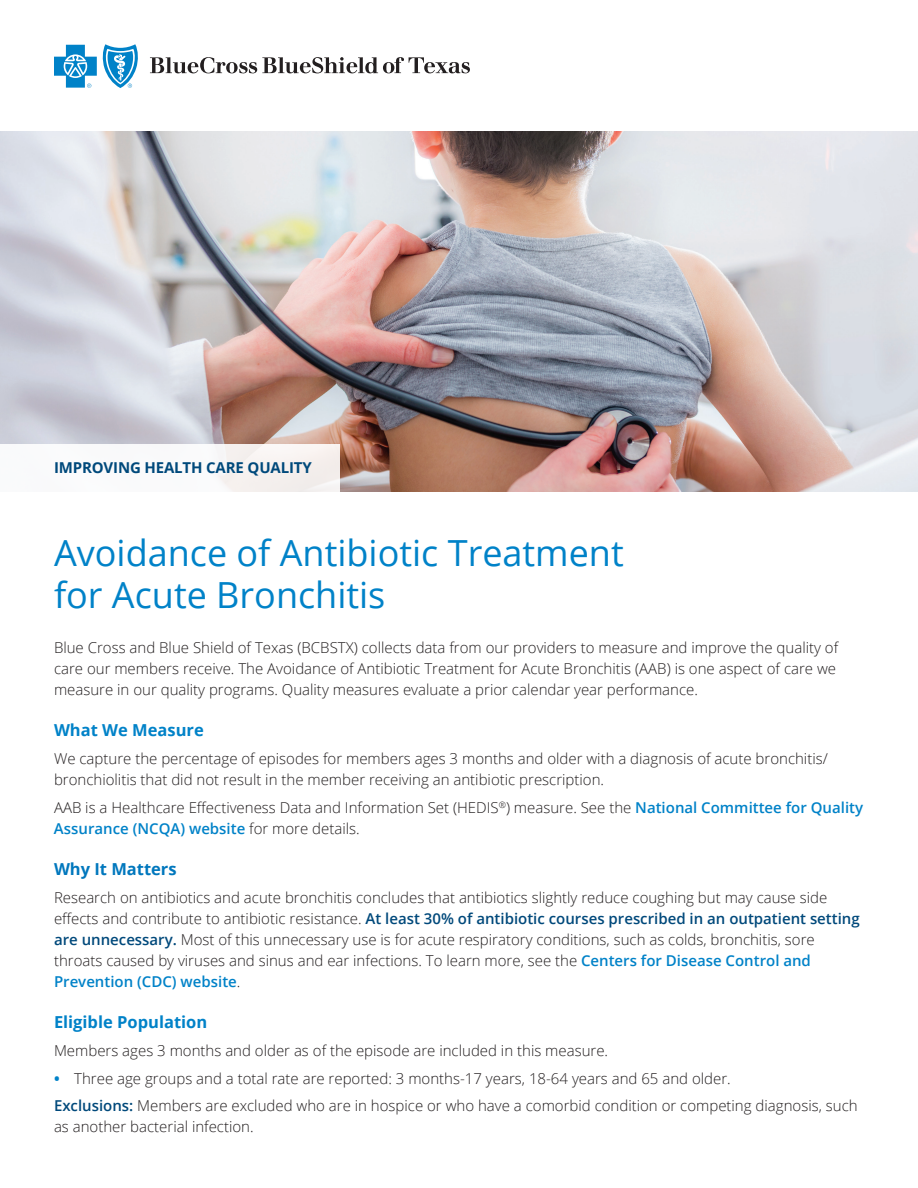
<style>
.page{position:relative;width:918px;height:1188px;background:#fff}
.page>*{position:absolute;margin:0;border:0;box-sizing:border-box;transform-origin:0 0}
.t1{font:36px/42px "Open Sans";color:#0082c8}
.t2{font:700 16.5px "Open Sans";color:#0082c8}
.t3{font:700 16.5px "Open Sans";color:#0077bd}
.t4{font:300 15px/21px "Open Sans";color:#231f20}
.t5{font:700 15px "Open Sans";letter-spacing:-.01em;color:#00497b}
.s1{font-weight:600;color:#0082c8}
.s2{font-weight:600;color:#00497b}
.s3{font-weight:700;color:#0082c8}
</style>
<div class="page">
<img style="left:0;top:132px;width:918px;height:359px">
<div style="left:0;top:445px;width:340px;height:47px;background:linear-gradient(to right,#fbfdff,#f5f0ee)"></div>
<svg style="left:150px;top:57px;width:320px;height:16px"></svg>
<svg style="left:54px;top:44px;width:84px;height:44px"></svg>
<p class="t5" style="left:54px;top:457px;width:259px">IMPROVING HEALTH CARE QUALITY</p>
<h1 class="t1" style="left:54px;top:531px;width:571px">Avoidance of Antibiotic Treatment for Acute Bronchitis</h1>
<p class="t4" style="left:54px;top:637px;width:786px">Blue Cross and Blue Shield of Texas (BCBSTX) collects data from our providers to measure and improve the quality of care our members receive. The Avoidance of Antibiotic Treatment for Acute Bronchitis (AAB) is one aspect of care we measure in our quality programs. Quality measures evaluate a prior calendar year performance.</p>
<p class="t2" style="left:54px;top:719px;width:151px">What We Measure</p>
<p class="t4" style="left:54px;top:748px;width:775px">We capture the percentage of episodes for members ages 3 months and older with a diagnosis of acute bronchitis/ bronchiolitis that did not result in the member receiving an antibiotic prescription.</p>
<p class="t4" style="left:54px;top:796px;width:811px">AAB is a Healthcare Effectiveness Data and Information Set (HEDIS<sup>®</sup>) measure. See the <span class="s1">National Committee for Quality<br>Assurance (NCQA) website</span> for more details.</p>
<p class="t3" style="left:54px;top:857px;width:124px">Why It Matters</p>
<p class="t4" style="left:54px;top:886px;width:807px">Research on antibiotics and acute bronchitis concludes that antibiotics slightly reduce coughing but may cause side effects and contribute to antibiotic resistance. <span class="s2">At least 30% of antibiotic courses prescribed in an outpatient setting are unnecessary.</span> Most of this unnecessary use is for acute respiratory conditions, such as colds, bronchitis, sore throats caused by viruses and sinus and ear infections. To learn more, see the <span class="s1">Centers for Disease Control and Prevention (CDC) website</span>.</p>
<p class="t2" style="left:54px;top:1010px;width:155px">Eligible Population</p>
<p class="t4" style="left:54px;top:1039px;width:556px">Members ages 3 months and older as of the episode are included in this measure.</p>
<p class="t4" style="left:54px;top:1064px;width:805px;line-height:27.8px"><span class="s3">•</span> Three age groups and a total rate are reported: 3 months-17 years, 18-64 years and 65 and older.<br><span class="s2">Exclusions:</span> Members are excluded who are in hospice or who have a comorbid condition or competing diagnosis, such</p>
<p class="t4" style="left:54px;top:1116px;width:201px">as another bacterial infection.</p>
</div>
